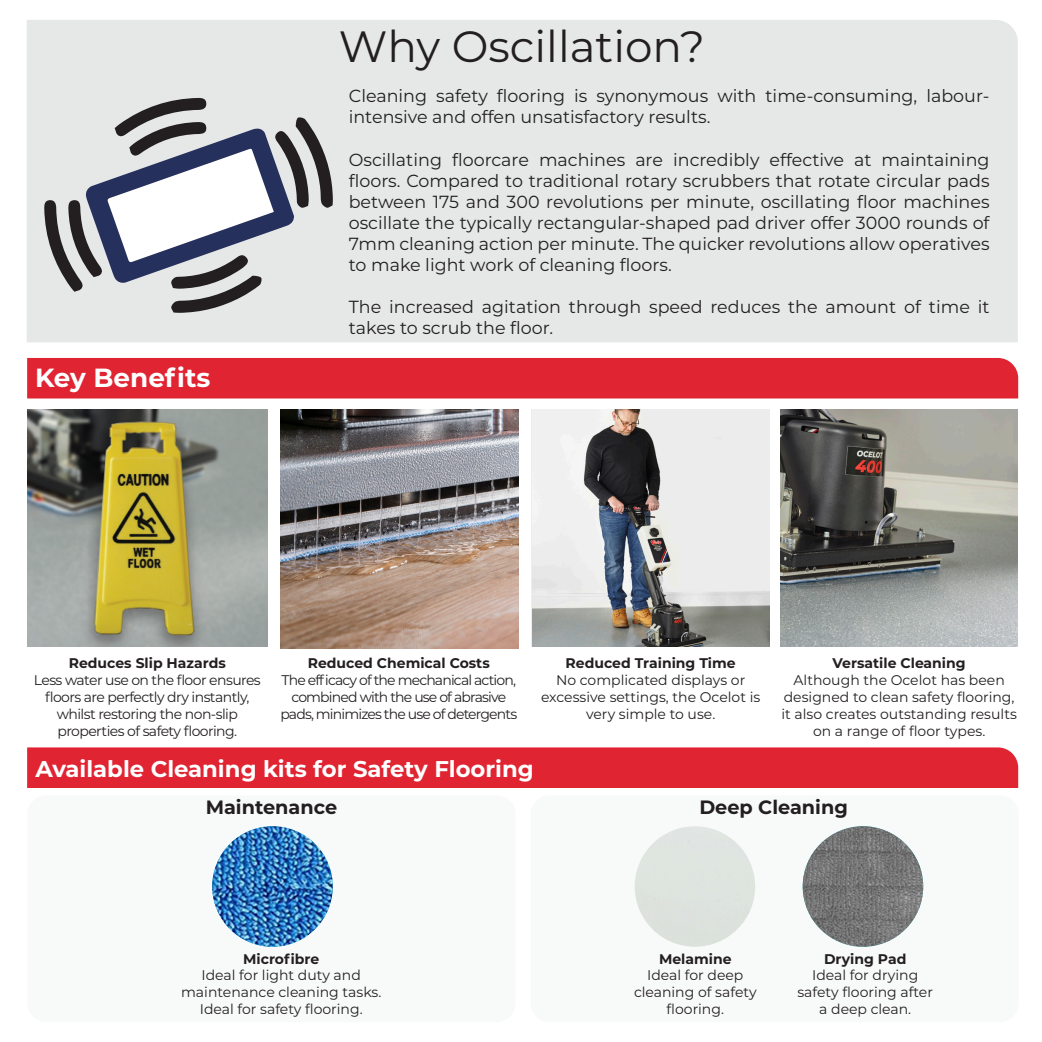
<style>
.page{position:relative;width:1042px;height:1042px;background:#fff}
.page>*{position:absolute;margin:0;border:0;box-sizing:border-box;transform-origin:0 0}
.t1{font:43.75px "Montserrat";color:#231f20}
.t2{font:700 26.25px "Montserrat";color:#fff}
.t3{font:700 22.75px "Montserrat";color:#fff}
.t4{font:700 19.25px "Montserrat";color:#231f20}
.t5{font:17.5px/21px "Montserrat";color:#231f20}
.t6{font:14px/16.8px "Montserrat";letter-spacing:-.01em;color:#231f20;text-align:center}
.t7{font:14px/16.8px "Montserrat";letter-spacing:-.04em;color:#231f20;text-align:center}
.t8{font:700 14px "Montserrat";color:#231f20}
.t9{font:14px/16.8px "Montserrat";letter-spacing:-.06em;color:#231f20;text-align:center}
</style>
<div class="page">
<div style="left:27px;top:20px;width:991px;height:322px;background:#e5e8e7"></div>
<div style="left:28px;top:795px;width:487px;height:227px;background:#f8f9f9;border-radius:19px"></div>
<svg style="left:531px;top:795px;width:487px;height:227px"></svg>
<div style="left:27px;top:747px;width:991px;height:41px;background:#e12432"></div>
<div style="left:27px;top:358px;width:991px;height:40px;background:#e12432"></div>
<img style="left:532px;top:410px;width:237px;height:237px">
<img style="left:280px;top:410px;width:238px;height:238px">
<img style="left:28px;top:410px;width:239px;height:236px">
<svg style="left:44px;top:98px;width:289px;height:215px"></svg>
<img style="left:212px;top:826px;width:121px;height:121px;border-radius:60px">
<img style="left:803px;top:826px;width:120px;height:121px;border-radius:60px">
<img style="left:781px;top:410px;width:236px;height:236px">
<p class="t2" style="left:35px;top:359px;width:177px">Key Benefits</p>
<p class="t1" style="left:339px;top:17px;width:368px">Why Oscillation?</p>
<p class="t5" style="left:349px;top:85px;width:642px">Cleaning safety flooring is synonymous with time-consuming, labour&shy;intensive and offen unsatisfactory results.</p>
<p class="t5" style="left:349px;top:148px;width:642px;text-align:justify">Oscillating floorcare machines are incredibly effective at maintaining floors. Compared to traditional rotary scrubbers that rotate circular pads between 175 and 300 revolutions per minute, oscillating floor machines oscillate the typically rectangular-shaped pad driver offer 3000 rounds of 7mm cleaning action per minute. The quicker revolutions allow operatives to make light work of cleaning floors.</p>
<p class="t5" style="left:349px;top:295px;width:642px">The increased agitation through speed reduces the amount of time it takes to scrub the floor.</p>
<p class="t8" style="left:69px;top:653px;width:159px">Reduces Slip Hazards</p>
<p class="t7" style="left:34px;top:671px;width:228px">Less water use on the floor ensures floors are perfectly dry instantly, whilst restoring the non-slip properties of safety flooring.</p>
<p class="t8" style="left:308px;top:653px;width:184px">Reduced Chemical Costs</p>
<p class="t9" style="left:280px;top:671px;width:238px">The efficacy of the mechanical action, combined with the use of abrasive pads, minimizes the use of detergents</p>
<p class="t8" style="left:565px;top:653px;width:172px">Reduced Training Time</p>
<p class="t6" style="left:541px;top:671px;width:221px">No complicated displays or excessive settings, the Ocelot is very simple to use.</p>
<p class="t8" style="left:832px;top:653px;width:135px">Versatile Cleaning</p>
<p class="t6" style="left:781px;top:671px;width:237px">Although the Ocelot has been designed to clean safety flooring, it also creates outstanding results on a range of floor types.</p>
<p class="t3" style="left:36px;top:753px;width:500px">Available Cleaning kits for Safety Flooring</p>
<p class="t4" style="left:206px;top:793px;width:133px">Maintenance</p>
<p class="t4" style="left:699px;top:793px;width:150px">Deep Cleaning</p>
<p class="t8" style="left:243px;top:948px;width:78px">Microfibre</p>
<p class="t6" style="left:181px;top:966px;width:202px">Ideal for light duty and maintenance cleaning tasks.<br>Ideal for safety flooring.</p>
<p class="t8" style="left:659px;top:948px;width:74px">Melamine</p>
<p class="t6" style="left:634px;top:966px;width:124px">Ideal for deep cleaning of safety flooring.</p>
<p class="t8" style="left:824px;top:948px;width:84px">Drying Pad</p>
<p class="t6" style="left:797px;top:966px;width:137px">Ideal for drying safety flooring after a deep clean.</p>
</div>
